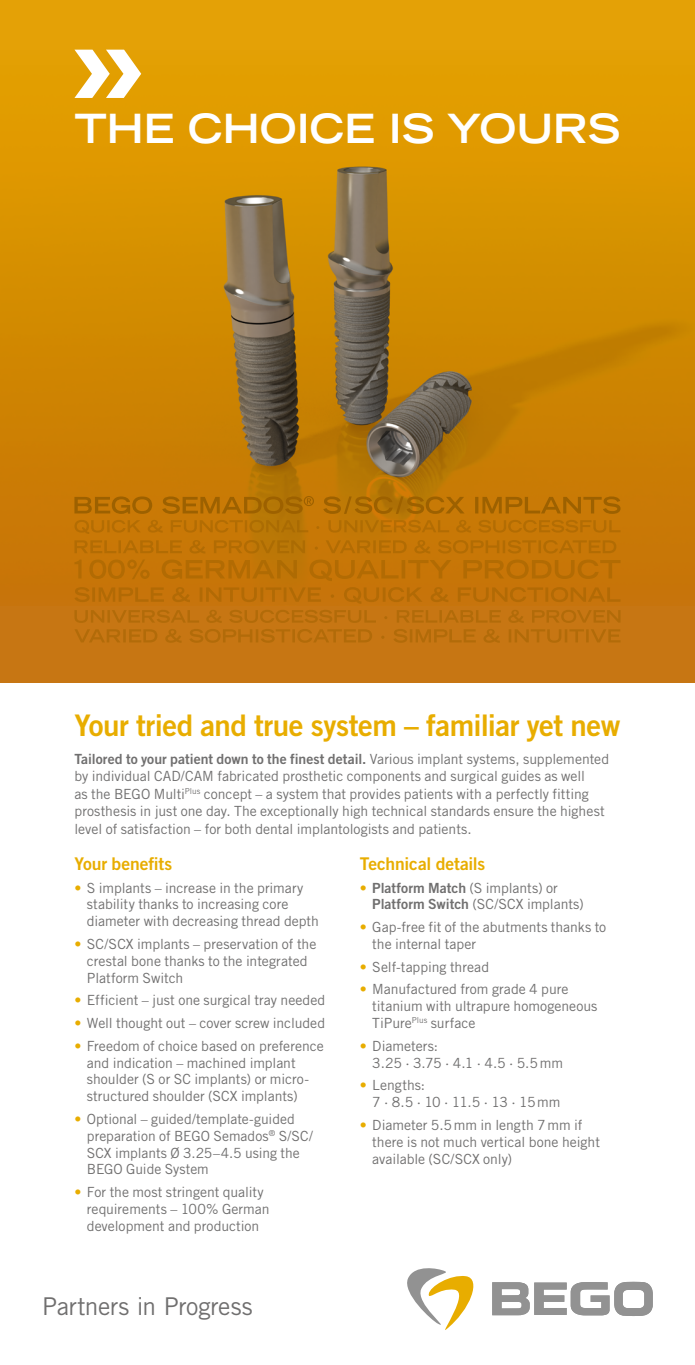
<style>
.page{position:relative;width:695px;height:1365px;background:#fff}
.page>*{position:absolute;margin:0;border:0;box-sizing:border-box;transform-origin:0 0}
.t1{font:700 expanded 40.25px "Trade Gothic LT Std";color:#fff}
.t2{font:29.75px "Trade Gothic LT Pro Bd 2";letter-spacing:-.015em;color:#e8ad00}
.t3{font:24.5px "Trade Gothic LT Std";letter-spacing:-.01em;color:#706f6f}
.t4{font:17.5px "Trade Gothic LT Pro Bd 2";letter-spacing:-.01em;color:#e8ad00}
.t5{font:14px/16.8px "Trade Gothic LT Std";color:#706f6f}
.t6{font:14px/17.5px "Trade Gothic LT Pro";color:#706f6f}
.t7{font:14px "Trade Gothic LT Pro Bd 2";color:#706f6f}
.t8{font:14px "Trade Gothic LT Std Bd 2";color:#706f6f}
.s1{font-family:"Trade Gothic LT Pro"}
.s2{color:#e8ad00}
.s3{font-family:"Trade Gothic LT Std"}
.s4{font-family:"Trade Gothic LT Std Bd 2"}
</style>
<div class="page">
<div style="left:0;top:605px;width:694px;height:77px;background:#c77613"></div>
<div style="left:0;top:0;width:694px;height:50px;background:#e4a106"></div>
<img style="left:0;top:79px;width:694px;height:496px">
<div style="left:0;top:575px;width:694px;height:59px;background:#c77613"></div>
<div style="left:0;top:20px;width:694px;height:59px;background:#e4a106"></div>
<svg style="left:407px;top:1268px;width:67px;height:61px"></svg>
<svg style="left:492px;top:1281px;width:160px;height:34px"></svg>
<svg style="left:74px;top:50px;width:67px;height:48px"></svg>
<svg style="left:74px;top:496px;width:546px;height:18px;background:#b56f03"></svg>
<svg style="left:74px;top:540px;width:542px;height:13px;background:#be7205"></svg>
<svg style="left:74px;top:520px;width:546px;height:14px;background:#bf7404"></svg>
<svg style="left:75px;top:587px;width:545px;height:16px"></svg>
<svg style="left:74px;top:610px;width:546px;height:13px"></svg>
<svg style="left:75px;top:629px;width:545px;height:13px"></svg>
<svg style="left:74px;top:559px;width:546px;height:22px"></svg>
<h1 class="t1" style="left:74px;top:103px;width:547px">THE CHOICE IS YOURS</h1>
<h2 class="t2" style="left:74px;top:707px;width:547px">Your tried and true system – familiar yet new</h2>
<p class="t7" style="left:74px;top:750px;width:536px">Tailored to your patient down to the finest detail. <span class="s1">Various implant systems, supplemented</span></p>
<p class="t6" style="left:74px;top:767px;width:531px">by individual CAD/CAM fabricated prosthetic components and surgical guides as well<br>as the BEGO Multi<sup>Plus</sup> concept – a system that provides patients with a perfectly fitting prosthesis in just one day. The exceptionally high technical standards ensure the highest level of satisfaction – for both dental implantologists and patients.</p>
<p class="t4" style="left:74px;top:852px;width:99px">Your benefits</p>
<p class="t5" style="left:87px;top:878px;width:233px;text-indent:-12px"><span class="s2">•</span> S implants – increase in the primary stability thanks to increasing core diameter with decreasing thread depth</p>
<p class="t5" style="left:87px;top:935px;width:231px;text-indent:-12px"><span class="s2">•</span> SC/SCX implants – preservation of the crestal bone thanks to the integrated<br>Platform Switch</p>
<p class="t5" style="left:74px;top:991px;width:252px"><span class="s2">•</span> Efficient – just one surgical tray needed</p>
<p class="t5" style="left:74px;top:1014px;width:252px"><span class="s2">•</span> Well thought out – cover screw included</p>
<p class="t5" style="left:87px;top:1037px;width:238px;text-indent:-12px"><span class="s2">•</span> Freedom of choice based on preference and indication – machined implant shoulder (S or SC implants) or micro&shy;structured shoulder (SCX implants)</p>
<p class="t5" style="left:87px;top:1110px;width:227px;text-indent:-12px"><span class="s2">•</span> Optional – guided/template-guided preparation of BEGO Semados<sup>®</sup> S/SC/<br>SCX implants Ø 3.25–4.5 using the<br>BEGO Guide System</p>
<p class="t5" style="left:87px;top:1183px;width:184px;text-indent:-12px"><span class="s2">•</span> For the most stringent quality requirements – 100% German development and production</p>
<p class="t4" style="left:360px;top:852px;width:127px">Technical details</p>
<p class="t8" style="left:360px;top:878px;width:199px"><span class="s2">•</span> Platform Match <span class="s3">(S implants) or</span></p>
<p class="t5" style="left:372px;top:895px;width:213px"><span class="s4">Platform Switch</span> (SC/SCX implants)</p>
<p class="t5" style="left:372px;top:918px;width:235px;text-indent:-12px"><span class="s2">•</span> Gap-free fit of the abutments thanks to the internal taper</p>
<p class="t5" style="left:360px;top:958px;width:131px"><span class="s2">•</span> Self-tapping thread</p>
<p class="t5" style="left:372px;top:980px;width:227px;text-indent:-12px"><span class="s2">•</span> Manufactured from grade 4 pure titanium with ultrapure homogeneous<br>TiPure<sup>Plus</sup> surface</p>
<p class="t5" style="left:372px;top:1037px;width:192px;text-indent:-12px"><span class="s2">•</span> Diameters:<br>3.25 · 3.75 · 4.1 · 4.5 · 5.5mm</p>
<p class="t5" style="left:372px;top:1076px;width:190px;text-indent:-12px"><span class="s2">•</span> Lengths:<br>7 · 8.5 · 10 · 11.5 · 13 · 15mm</p>
<p class="t5" style="left:372px;top:1116px;width:229px;text-indent:-12px"><span class="s2">•</span> Diameter 5.5mm in length 7mm if there is not much vertical bone height available (SC/SCX only)</p>
<h3 class="t3" style="left:42px;top:1291px;width:212px">Partners in Progress</h3>
</div>
